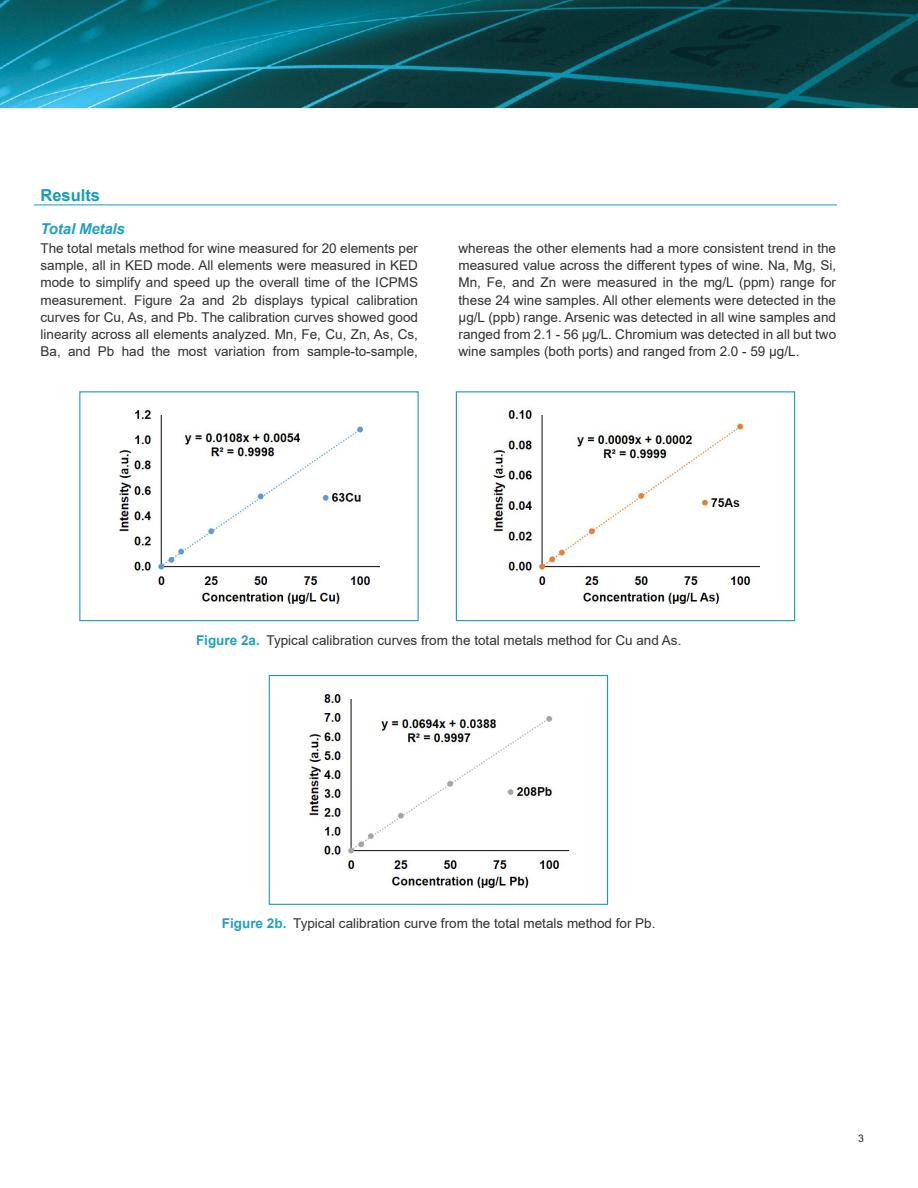
<style>
.page{position:relative;width:918px;height:1188px;background:#fff}
.page>*{position:absolute;margin:0;border:0;box-sizing:border-box;transform-origin:0 0}
.Body_Title{font:700 16.5px "Arial";color:#149cbb}
.Body_Copy{font:italic 700 15px "Arial";letter-spacing:-.01em;color:#23a0bd}
.Body_Copy-2{font:13.5px/17.2px "Arial";color:#312f30;text-align:justify}
.Figure_Caption{font:13.5px "Arial";color:#312f30}
.t1{font:10.5px "Arial";color:#231f20}
.s1{font-weight:700;color:#23a0bd}
</style>
<div class="page">
<img style="left:0;top:0;width:918px;height:107px">
<hr style="left:34px;top:205px;width:803px;height:1px;background:#149cbb">
<img style="left:308px;top:692px;width:262px;height:200px">
<div style="left:269px;top:675px;width:339px;height:230px;border:1px solid #149cbb"></div>
<img style="left:118px;top:408px;width:262px;height:199px">
<div style="left:79px;top:391px;width:340px;height:230px;border:1px solid #149cbb"></div>
<img style="left:493px;top:407px;width:268px;height:199px">
<div style="left:456px;top:391px;width:339px;height:230px;border:1px solid #149cbb"></div>
<p class="Body_Title" style="left:40px;top:184px;width:61px">Results</p>
<p class="Body_Copy" style="left:40px;top:218px;width:86px">Total Metals</p>
<p class="Body_Copy-2" style="left:40px;top:239px;width:379px">The total metals method for wine measured for 20 elements per sample, all in KED mode. All elements were measured in KED mode to simplify and speed up the overall time of the ICPMS measurement. Figure 2a and 2b displays typical calibration curves for Cu, As, and Pb. The calibration curves showed good linearity across all elements analyzed. Mn, Fe, Cu, Zn, As, Cs, Ba, and Pb had the most variation from sample-to-sample,</p>
<p class="Body_Copy-2" style="left:459px;top:239px;width:379px">whereas the other elements had a more consistent trend in the measured value across the different types of wine. Na, Mg, Si, Mn, Fe, and Zn were measured in the mg/L (ppm) range for these 24 wine samples. All other elements were detected in the µg/L (ppb) range. Arsenic was detected in all wine samples and ranged from 2.1 - 56 µg/L. Chromium was detected in all but two wine samples (both ports) and ranged from 2.0 - 59 µg/L.</p>
<p class="Figure_Caption" style="left:196px;top:631px;width:487px"><span class="s1">Figure 2a.</span> Typical calibration curves from the total metals method for Cu and As.</p>
<p class="Figure_Caption" style="left:222px;top:914px;width:435px"><span class="s1">Figure 2b.</span> Typical calibration curve from the total metals method for Pb.</p>
<p class="t1" style="left:858px;top:1131px;width:7px">3</p>
</div>
